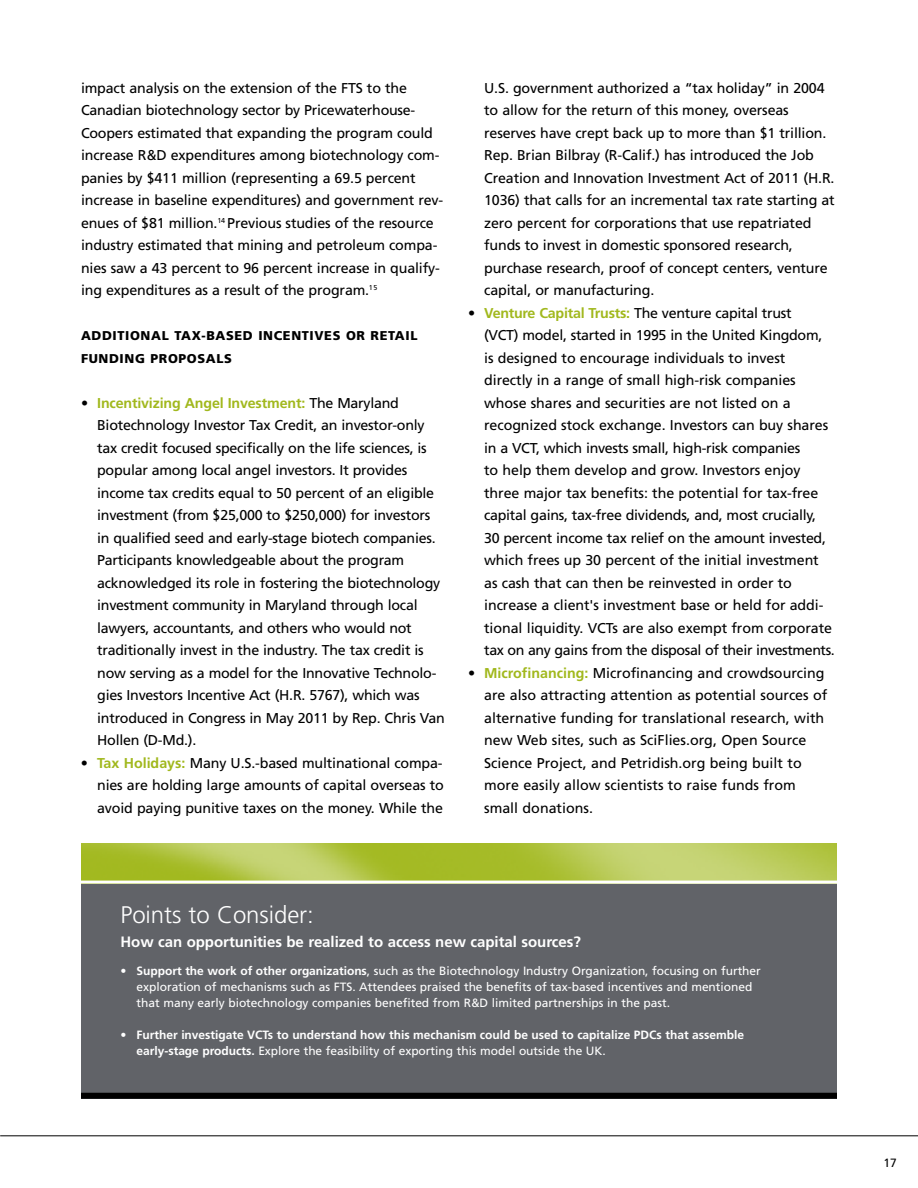
<style>
.page{position:relative;width:918px;height:1188px;background:#fff}
.page>*{position:absolute;margin:0;border:0;box-sizing:border-box;transform-origin:0 0}
.t1{font:300 24px "Frutiger";letter-spacing:-.005em;color:#fff}
.t2{font:700 15px "Frutiger";letter-spacing:-.005em;color:#fff}
.t3{font:14.25px/22.5px "Frutiger";letter-spacing:-.01em;color:#000}
.t4{font:900 12.75px/22.5px "Frutiger";letter-spacing:.05em;color:#000}
.t5{font:12px/16.2px "Frutiger";letter-spacing:-.005em;color:#fff}
.t6{font:700 12px/16.2px "Frutiger";letter-spacing:-.005em;color:#fff}
.t7{font:12px "Frutiger";color:#000}
.s1{font-weight:700;color:#a1b81d}
.s2{font-weight:700}
.s3{font-weight:400}
</style>
<div class="page">
<hr style="left:0;top:1136px;width:918px;height:1px;background:#000">
<div style="left:81px;top:871px;width:756px;height:227px;background:#616368"></div>
<img style="left:81px;top:843px;width:756px;height:38px">
<hr style="left:65px;top:881px;width:853px;height:3px;background:#fff">
<div style="left:81px;top:1093px;width:756px;height:6px;background:#000"></div>
<p class="t3" style="left:81px;top:78px;width:364px">impact analysis on the extension of the FTS to the Canadian biotechnology sector by Pricewaterhouse-Coopers estimated that expanding the program could increase R&amp;D expenditures among biotechnology com&shy;panies by $411 million (representing a 69.5 percent increase in baseline expenditures) and government rev&shy;enues of $81 million.<sup>14</sup> Previous studies of the resource industry estimated that mining and petroleum compa&shy;nies saw a 43 percent to 96 percent increase in qualify&shy;ing expenditures as a result of the program.<sup>15</sup></p>
<p class="t4" style="left:81px;top:326px;width:338px">ADDITIONAL TAX-BASED INCENTIVES OR RETAIL<br>FUNDING PROPOSALS</p>
<p class="t3" style="left:97px;top:393px;width:349px;text-indent:-16px">• <span class="s1">Incentivizing Angel Investment:</span> The Maryland Biotechnology Investor Tax Credit, an investor-only tax credit focused specifically on the life sciences, is popular among local angel investors. It provides income tax credits equal to 50 percent of an eligible investment (from $25,000 to $250,000) for investors in qualified seed and early-stage biotech companies.<br>Participants knowledgeable about the program acknowledged its role in fostering the biotechnology investment community in Maryland through local lawyers, accountants, and others who would not traditionally invest in the industry. The tax credit is now serving as a model for the Innovative Technolo&shy;gies Investors Incentive Act (H.R. 5767), which was introduced in Congress in May 2011 by Rep. Chris Van Hollen (D-Md.).</p>
<p class="t3" style="left:97px;top:753px;width:348px;text-align:justify;text-indent:-16px">• <span class="s1">Tax Holidays:</span> Many U.S.-based multinational compa&shy;nies are holding large amounts of capital overseas to avoid paying punitive taxes on the money. While the</p>
<p class="t3" style="left:484px;top:78px;width:352px">U.S. government authorized a “tax holiday” in 2004 to allow for the return of this money, overseas reserves have crept back up to more than $1 trillion.<br>Rep. Brian Bilbray (R-Calif.) has introduced the Job Creation and Innovation Investment Act of 2011 (H.R.<br>1036) that calls for an incremental tax rate starting at zero percent for corporations that use repatriated funds to invest in domestic sponsored research, purchase research, proof of concept centers, venture capital, or manufacturing.</p>
<p class="t3" style="left:484px;top:303px;width:352px;text-indent:-16px">• <span class="s1">Venture Capital Trusts:</span> The venture capital trust<br>(VCT) model, started in 1995 in the United Kingdom, is designed to encourage individuals to invest directly in a range of small high-risk companies whose shares and securities are not listed on a recognized stock exchange. Investors can buy shares in a VCT, which invests small, high-risk companies<br>to help them develop and grow. Investors enjoy three major tax benefits: the potential for tax-free capital gains, tax-free dividends, and, most crucially, 30 percent income tax relief on the amount invested, which frees up 30 percent of the initial investment as cash that can then be reinvested in order to increase a client's investment base or held for addi&shy;tional liquidity. VCTs are also exempt from corporate tax on any gains from the disposal of their investments.</p>
<p class="t3" style="left:484px;top:663px;width:345px;text-indent:-16px">• <span class="s1">Microfinancing:</span> Microfinancing and crowdsourcing are also attracting attention as potential sources of alternative funding for translational research, with new Web sites, such as SciFlies.org, Open Source Science Project, and Petridish.org being built to more easily allow scientists to raise funds from small donations.</p>
<h1 class="t1" style="left:120px;top:904px;width:195px">Points to Consider:</h1>
<p class="t2" style="left:120px;top:935px;width:462px">How can opportunities be realized to access new capital sources?</p>
<p class="t5" style="left:137px;top:963px;width:626px;text-indent:-16px"><span class="s2">• Support the work of other organizations</span>, such as the Biotechnology Industry Organization, focusing on further exploration of mechanisms such as FTS. Attendees praised the benefits of tax-based incentives and mentioned that many early biotechnology companies benefited from R&amp;D limited partnerships in the past.</p>
<p class="t6" style="left:137px;top:1028px;width:609px;text-indent:-16px">• Further investigate VCTs to understand how this mechanism could be used to capitalize PDCs that assemble early-stage products. <span class="s3">Explore the feasibility of exporting this model outside the UK.</span></p>
<p class="t7" style="left:883px;top:1158px;width:15px">17</p>
</div>
